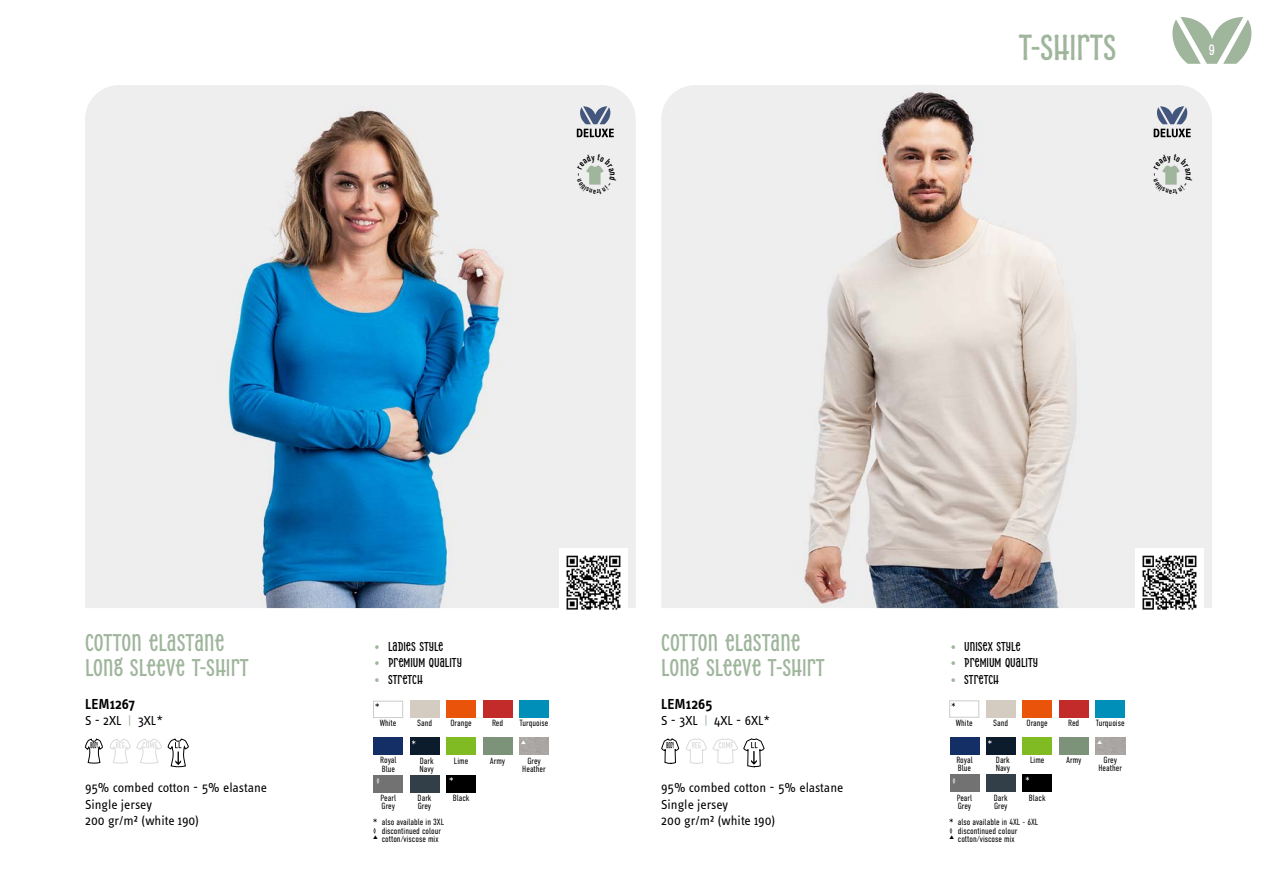
<style>
.page{position:relative;width:1263px;height:893px;background:#fff}
.page>*{position:absolute;margin:0;border:0;box-sizing:border-box;transform-origin:0 0}
.t1{font:700 36px "Alasassy Caps";color:#9fb59c}
.t2{font:700 24px/25px "Alasassy Caps";letter-spacing:.005em;color:#9fb59c}
.t3{font:600 15px "Info Text Pro";color:#000}
.t4{font:700 15px "Alasassy Caps";color:#fff}
.t5{font:13.5px/16.6px "Info Text Pro";color:#000}
.t6{font:700 12.75px "Alasassy Caps";letter-spacing:.005em;color:#000}
.t7{font:300 9px/8.2px "DIN Condensed";color:#000}
.t8{font:300 9px "DIN Condensed";color:#fff}
.s1{color:#9fb59c}
.s2{font-family:"PF Fuel Grime";font-weight:400;color:#9fb59c}
</style>
<div class="page">
<svg style="left:1172px;top:17px;width:80px;height:47px"></svg>
<img style="left:85px;top:85px;width:551px;height:523px">
<img style="left:661px;top:85px;width:551px;height:523px">
<svg style="left:949px;top:818px;width:4px;height:4px"></svg>
<svg style="left:373px;top:818px;width:4px;height:4px"></svg>
<svg style="left:85px;top:739px;width:18px;height:25px"></svg>
<svg style="left:110px;top:738px;width:79px;height:29px"></svg>
<svg style="left:661px;top:738px;width:18px;height:26px"></svg>
<svg style="left:686px;top:738px;width:79px;height:29px"></svg>
<div style="left:1135px;top:549px;width:68px;height:68px;background:#fff"></div>
<img style="left:1142px;top:555px;width:55px;height:55px">
<div style="left:559px;top:549px;width:68px;height:68px;background:#fff"></div>
<img style="left:566px;top:555px;width:55px;height:55px">
<svg style="left:577px;top:106px;width:37px;height:31px"></svg>
<svg style="left:1154px;top:106px;width:37px;height:31px"></svg>
<div style="left:410px;top:775px;width:29px;height:17px;background:#323e48"></div>
<div style="left:410px;top:738px;width:29px;height:17px;background:#0d1c2c"></div>
<div style="left:446px;top:775px;width:30px;height:17px;background:#000"></div>
<div style="left:446px;top:738px;width:30px;height:17px;background:#80bb23"></div>
<div style="left:483px;top:738px;width:29px;height:17px;background:#7c9279"></div>
<div style="left:373px;top:775px;width:30px;height:17px;background:#717271"></div>
<div style="left:373px;top:701px;width:30px;height:17px;background:#fff;border:1px solid #cbcdcd"></div>
<div style="left:446px;top:701px;width:30px;height:17px;background:#ea540a"></div>
<div style="left:410px;top:701px;width:29px;height:17px;background:#d4cbc1"></div>
<div style="left:373px;top:738px;width:30px;height:17px;background:#132f66"></div>
<div style="left:483px;top:701px;width:29px;height:17px;background:#c32b2b"></div>
<div style="left:519px;top:701px;width:30px;height:17px;background:#008fb8"></div>
<svg style="left:449px;top:777px;width:4px;height:4px"></svg>
<svg style="left:375px;top:703px;width:4px;height:4px"></svg>
<div style="left:986px;top:775px;width:30px;height:17px;background:#323e48"></div>
<div style="left:986px;top:737px;width:30px;height:17px;background:#0d1c2c"></div>
<div style="left:1022px;top:775px;width:30px;height:17px;background:#000"></div>
<div style="left:1022px;top:737px;width:30px;height:17px;background:#80bb23"></div>
<div style="left:1059px;top:737px;width:30px;height:17px;background:#7c9279"></div>
<div style="left:950px;top:775px;width:29px;height:17px;background:#717271"></div>
<div style="left:949px;top:700px;width:30px;height:17px;background:#fff;border:1px solid #cbcdcd"></div>
<div style="left:1022px;top:700px;width:30px;height:17px;background:#ea540a"></div>
<div style="left:986px;top:700px;width:30px;height:17px;background:#d4cbc1"></div>
<div style="left:950px;top:737px;width:29px;height:17px;background:#132f66"></div>
<div style="left:1059px;top:700px;width:30px;height:17px;background:#c32b2b"></div>
<div style="left:1095px;top:700px;width:30px;height:17px;background:#008fb8"></div>
<svg style="left:1025px;top:777px;width:4px;height:4px"></svg>
<svg style="left:988px;top:740px;width:4px;height:4px"></svg>
<svg style="left:951px;top:703px;width:4px;height:4px"></svg>
<svg style="left:577px;top:154px;width:39px;height:40px;background:#e2e5e1"></svg>
<svg style="left:1153px;top:154px;width:39px;height:40px;background:#e2e5e1"></svg>
<svg style="left:521px;top:740px;width:5px;height:4px"></svg>
<svg style="left:1098px;top:740px;width:4px;height:4px"></svg>
<h1 class="t1" style="left:1019px;top:28px;width:99px">T-SHIRTS</h1>
<h3 class="t4" style="left:1209px;top:42px;width:8px">9</h3>
<h2 class="t2" style="left:85px;top:630px;width:165px">COTTON ELASTANE<br>LONG SLEEVE T-SHIRT</h2>
<h3 class="t3" style="left:85px;top:695px;width:52px">LEM1267</h3>
<h3 class="t5" style="left:85px;top:712px;width:80px">S - 2XL <span class="s1">|</span> 3XL*</h3>
<h3 class="t5" style="left:85px;top:779px;width:184px">95% combed cotton - 5% elastane<br>Single jersey<br>200 gr/m² (white 190)</h3>
<h3 class="t6" style="left:373px;top:639px;width:72px"><span class="s2">•</span> LADIES STYLE</h3>
<h3 class="t6" style="left:373px;top:656px;width:90px"><span class="s2">•</span> PREMIUM QUALITY</h3>
<h3 class="t6" style="left:373px;top:673px;width:51px"><span class="s2">•</span> STRETCH</h3>
<p class="t7" style="left:417px;top:719px;width:16px">Sand</p>
<p class="t7" style="left:450px;top:719px;width:23px">Orange</p>
<p class="t7" style="left:520px;top:719px;width:30px">Turquoise</p>
<p class="t7" style="left:380px;top:719px;width:18px">White</p>
<p class="t7" style="left:492px;top:719px;width:13px">Red</p>
<p class="t7" style="left:380px;top:756px;width:18px">Royal<br>Blue</p>
<p class="t7" style="left:454px;top:756px;width:16px">Lime</p>
<p class="t7" style="left:522px;top:756px;width:25px;text-align:center">Grey<br>Heather</p>
<p class="t7" style="left:419px;top:756px;width:16px">Dark<br>Navy</p>
<p class="t7" style="left:490px;top:756px;width:17px">Army</p>
<p class="t8" style="left:376px;top:776px;width:5px">◊</p>
<p class="t7" style="left:381px;top:794px;width:17px">Pearl<br>Grey</p>
<p class="t7" style="left:418px;top:794px;width:15px">Dark<br>Grey</p>
<p class="t7" style="left:373px;top:818px;width:72px;text-indent:9px">also available in 3XL ◊ discontinued colour</p>
<p class="t7" style="left:373px;top:835px;width:67px">▲ cotton/viscose mix</p>
<p class="t7" style="left:453px;top:794px;width:18px">Black</p>
<h2 class="t2" style="left:661px;top:630px;width:165px">COTTON ELASTANE<br>LONG SLEEVE T-SHIRT</h2>
<h3 class="t3" style="left:661px;top:695px;width:53px">LEM1265</h3>
<h3 class="t5" style="left:661px;top:712px;width:111px">S - 3XL <span class="s1">|</span> 4XL - 6XL*</h3>
<h3 class="t5" style="left:661px;top:779px;width:184px">95% combed cotton - 5% elastane<br>Single jersey<br>200 gr/m² (white 190)</h3>
<h3 class="t6" style="left:949px;top:639px;width:73px"><span class="s2">•</span> UNISEX STYLE</h3>
<h3 class="t6" style="left:949px;top:656px;width:90px"><span class="s2">•</span> PREMIUM QUALITY</h3>
<h3 class="t6" style="left:949px;top:673px;width:51px"><span class="s2">•</span> STRETCH</h3>
<p class="t7" style="left:993px;top:719px;width:16px">Sand</p>
<p class="t7" style="left:1027px;top:719px;width:23px">Orange</p>
<p class="t7" style="left:1096px;top:719px;width:30px">Turquoise</p>
<p class="t7" style="left:956px;top:719px;width:18px">White</p>
<p class="t7" style="left:1068px;top:719px;width:13px">Red</p>
<p class="t7" style="left:956px;top:756px;width:18px">Royal<br>Blue</p>
<p class="t7" style="left:1030px;top:756px;width:16px">Lime</p>
<p class="t7" style="left:1098px;top:756px;width:25px;text-align:center">Grey<br>Heather</p>
<p class="t7" style="left:996px;top:756px;width:16px">Dark<br>Navy</p>
<p class="t7" style="left:1066px;top:756px;width:17px">Army</p>
<p class="t8" style="left:952px;top:776px;width:5px">◊</p>
<p class="t7" style="left:957px;top:793px;width:17px">Pearl<br>Grey</p>
<p class="t7" style="left:994px;top:793px;width:15px">Dark<br>Grey</p>
<p class="t7" style="left:1029px;top:793px;width:18px">Black</p>
<p class="t7" style="left:949px;top:818px;width:91px;text-indent:9px">also available in 4XL - 6XL ◊ discontinued colour</p>
<p class="t7" style="left:949px;top:835px;width:67px">▲ cotton/viscose mix</p>
</div>
